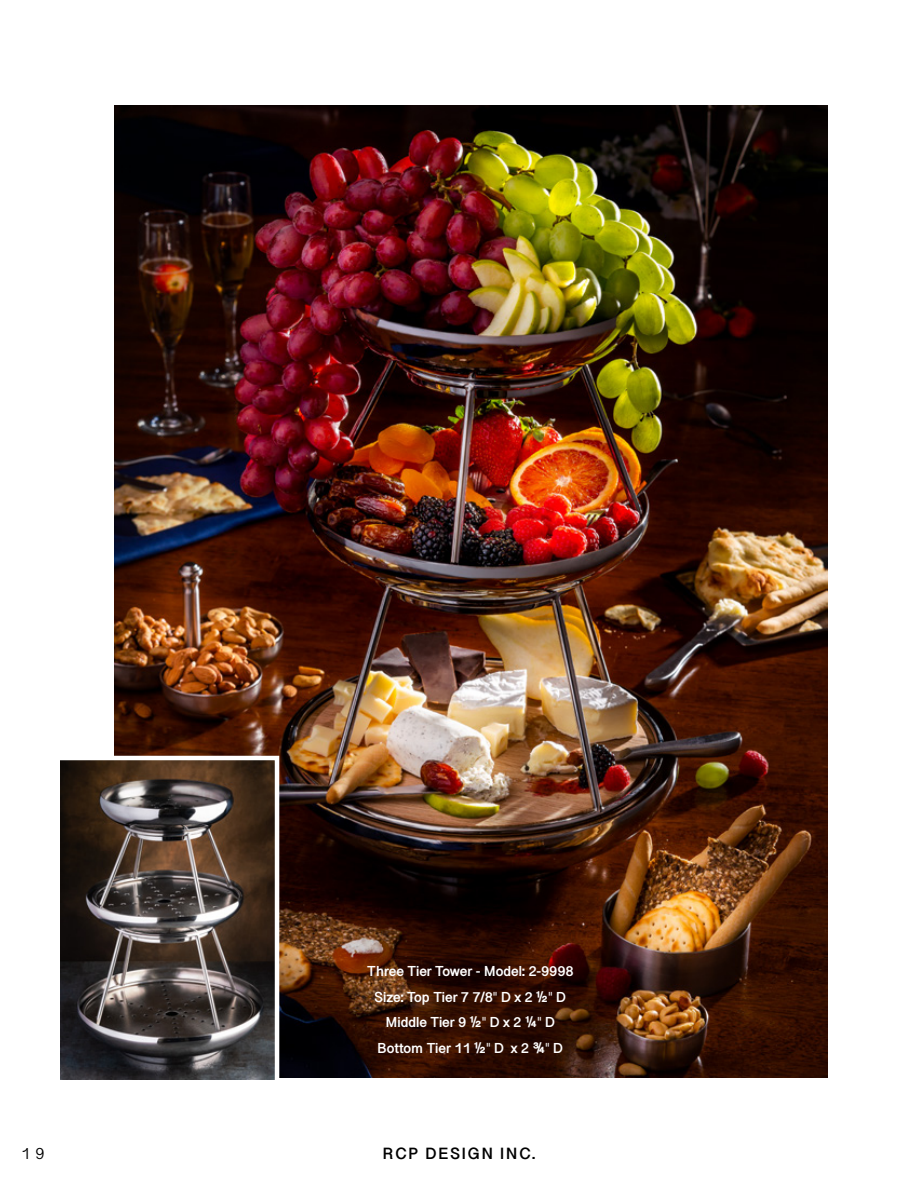
<style>
.page{position:relative;width:918px;height:1188px;background:#fff}
.page>*{position:absolute;margin:0;border:0;box-sizing:border-box;transform-origin:0 0}
.t1{font:700 13.5px "Gujarati Sangam MN";letter-spacing:.1em;color:#000}
.t2{font:13.5px "Gujarati Sangam MN";color:#000}
.t3{font:700 12px/25.5px "Gujarati Sangam MN";color:#fff;text-align:center}
.s1{font-weight:400}
</style>
<div class="page">
<img style="left:115px;top:105px;width:713px;height:972px">
<img style="left:60px;top:761px;width:214px;height:319px">
<p class="t3" style="left:367px;top:959px;width:208px">Three Tier Tower - Model: 2-9998<br>Size: Top Tier 7 7/8<span class="s1">"</span> D x 2 ½<span class="s1">"</span> D<br>Middle Tier 9 ½<span class="s1">"</span> D x 2 ¼<span class="s1">"</span> D<br>Bottom Tier 11 ½<span class="s1">"</span> D x 2 ¾<span class="s1">"</span> D</p>
<p class="t2" style="left:21px;top:1146px;width:25px">1 9</p>
<p class="t1" style="left:383px;top:1146px;width:154px">RCP DESIGN INC.</p>
</div>
